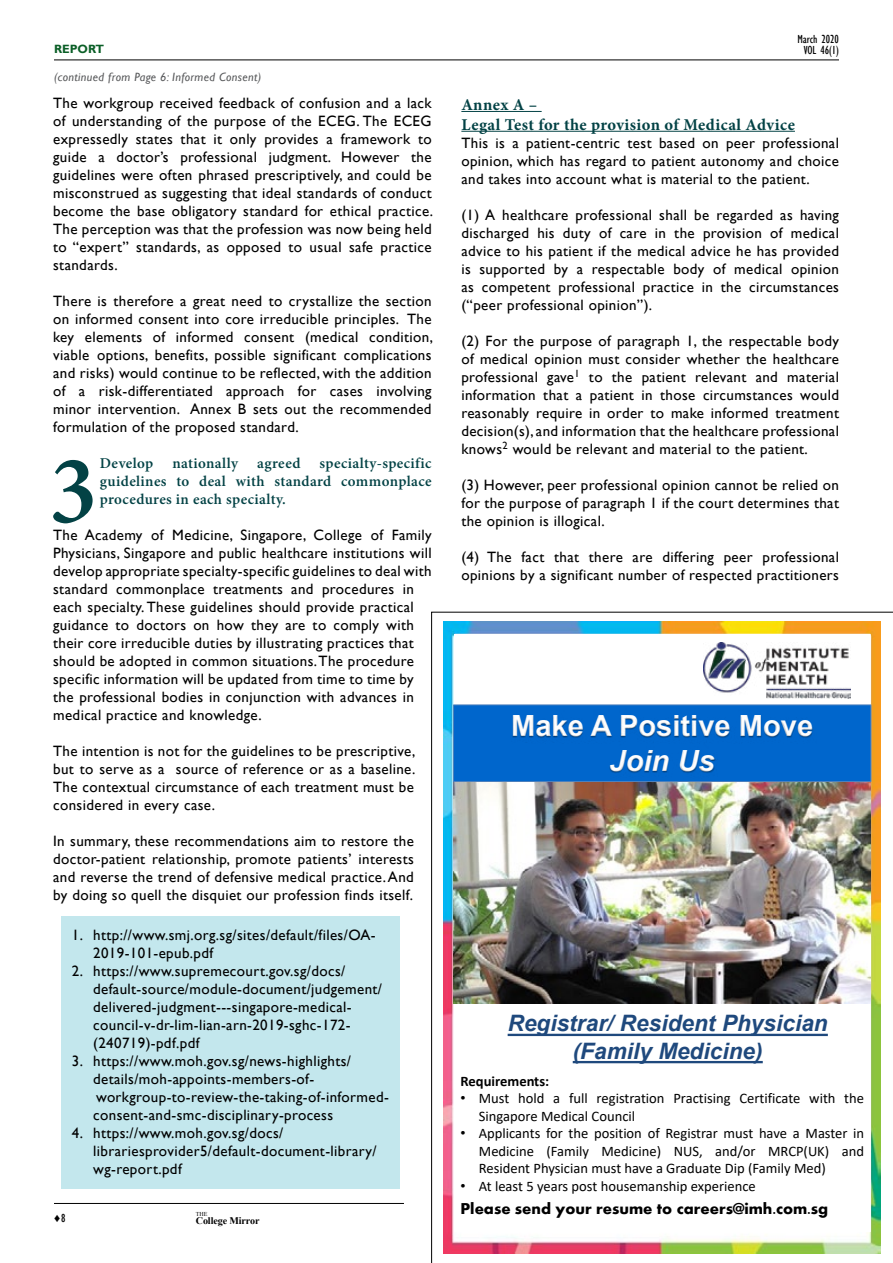
<style>
.page{position:relative;width:893px;height:1263px;background:#fff}
.page>*{position:absolute;margin:0;border:0;box-sizing:border-box;transform-origin:0 0}
.t1{font:600 98.1px "Minion Pro";color:#034245}
.t2{font:700 29.1px "Arial";color:#fff}
.t3{font:italic 700 29.1px "Arial";color:#fff}
.t4{font:italic 700 22.65px/27.2px "Arial";color:#1f497d;text-align:center}
.t5{font:700 16.5px/19.8px "Minion Pro";letter-spacing:.025em;color:#034245}
.t6{font:16.2px "Aharoni";color:#000}
.t7{font:15px/18px "Gill Sans";letter-spacing:.025em;color:#000;text-align:justify}
.t8{font:600 15px/18px "Minion Pro";letter-spacing:.025em;color:#034245;text-align:justify}
.t9{font:14.55px/17.5px "Calibri";color:#000}
.t10{font:700 14.55px "Calibri";color:#000}
.t11{font:italic 12px "Gill Sans";letter-spacing:.03em;color:#58595b}
.t12{font:condensed 12px/10.5px "Gill Sans";color:#000;text-align:center}
.t13{font:700 12px "Gill Sans";color:#0b5f27}
.t14{font:700 12px "Arial";color:#000}
.t15{font:700 10.05px "Times New Roman";letter-spacing:-.01em;color:#000}
.t16{font:6px "Times New Roman";color:#000}
.s1{font-family:"Gill Sans";font-weight:400;font-stretch:condensed}
.s2{font-family:"Arial"}
</style>
<div class="page">
<hr style="left:54px;top:60px;width:785px;height:1px;background:#000">
<hr style="left:54px;top:1203px;width:350px;height:1px;background:#000">
<div style="left:61px;top:916px;width:339px;height:272px;background:#c3e7ed"></div>
<svg style="left:431px;top:612px;width:462px;height:651px"></svg>
<img style="left:444px;top:622px;width:437px;height:631px">
<div style="left:455px;top:635px;width:415px;height:596px;background:#fff"></div>
<svg style="left:508px;top:1034px;width:320px;height:2px"></svg>
<svg style="left:573px;top:1061px;width:190px;height:2px"></svg>
<img style="left:703px;top:642px;width:147px;height:57px">
<img style="left:453px;top:782px;width:418px;height:221px">
<div style="left:453px;top:705px;width:418px;height:76px;background:#06c"></div>
<div style="left:453px;top:705px;width:418px;height:77px;border:1px solid #4f81bd"></div>
<img style="left:493px;top:704px;width:338px;height:34px">
<img style="left:592px;top:734px;width:140px;height:61px">
<hr style="left:461px;top:111px;width:81px;height:1px;background:#034245">
<hr style="left:461px;top:131px;width:334px;height:1px;background:#034245">
<p class="t13" style="left:54px;top:42px;width:52px">REPORT</p>
<p class="t11" style="left:54px;top:70px;width:209px">(continued from Page 6: Informed Consent)</p>
<p class="t7" style="left:53px;top:94px;width:381px">The workgroup received feedback of confusion and a lack of understanding of the purpose of the ECEG. The ECEG expressedly states that it only provides a framework to guide a doctor’s professional judgment. However the guidelines were often phrased prescriptively, and could be misconstrued as suggesting that ideal standards of conduct become the base obligatory standard for ethical practice.<br>The perception was that the profession was now being held to “expert” standards, as opposed to usual safe practice standards.</p>
<p class="t7" style="left:53px;top:292px;width:381px">There is therefore a great need to crystallize the section on informed consent into core irreducible principles. The key elements of informed consent (medical condition, viable options, benefits, possible significant complications and risks) would continue to be reflected, with the addition of a risk-differentiated approach for cases involving minor intervention. Annex B sets out the recommended formulation of the proposed standard.</p>
<h1 class="t1" style="left:49px;top:423px;width:50px">3</h1>
<p class="t8" style="left:100px;top:454px;width:55px">Develop</p>
<p class="t8" style="left:172px;top:454px;width:67px">nationally</p>
<p class="t8" style="left:257px;top:454px;width:45px">agreed</p>
<p class="t8" style="left:100px;top:454px;width:333px;text-indent:220px">specialty-specific guidelines to deal with standard commonplace procedures in each specialty.</p>
<p class="t7" style="left:53px;top:526px;width:380px;text-align:left">The Academy of Medicine, Singapore, College of Family Physicians, Singapore and public healthcare institutions will develop appropriate specialty-specific guidelines to deal with standard commonplace treatments and procedures in each specialty. These guidelines should provide practical guidance to doctors on how they are to comply with their core irreducible duties by illustrating practices that should be adopted in common situations. The procedure specific information will be updated from time to time by the professional bodies in conjunction with advances in medical practice and knowledge.</p>
<p class="t7" style="left:53px;top:742px;width:364px">The intention is not for the guidelines to be prescriptive, but to serve as a source of reference or as a baseline.<br>The contextual circumstance of each treatment must be considered in every case.</p>
<p class="t7" style="left:53px;top:832px;width:362px">In summary, these recommendations aim to restore the doctor-patient relationship, promote patients’ interests and reverse the trend of defensive medical practice. And by doing so quell the disquiet our profession finds itself.</p>
<p class="t7" style="left:93px;top:926px;width:284px;text-indent:-21px">1. http://www.smj.org.sg/sites/default/files/OA-<br>2019-101-epub.pdf</p>
<p class="t7" style="left:93px;top:962px;width:290px;text-align:left;text-indent:-21px">2. https://www.supremecourt.gov.sg/docs/ default-source/module-document/judgement/ delivered-judgment---singapore-medical&shy;council-v-dr-lim-lian-arn-2019-sghc-172- (240719)-pdf.pdf</p>
<p class="t7" style="left:93px;top:1052px;width:297px;text-align:left;text-indent:-21px">3. https://www.moh.gov.sg/news-highlights/ details/moh-appoints-members-of&shy;workgroup-to-review-the-taking-of-informed&shy;consent-and-smc-disciplinary-process</p>
<p class="t7" style="left:93px;top:1124px;width:285px;text-align:left;text-indent:-21px">4. https://www.moh.gov.sg/docs/ librariesprovider5/default-document-library/ wg-report.pdf</p>
<p class="t14" style="left:54px;top:1210px;width:13px">♦<span class="s1">8</span></p>
<p class="t16" style="left:196px;top:1210px;width:13px">THE</p>
<p class="t15" style="left:196px;top:1214px;width:65px">College Mirror</p>
<p class="t12" style="left:797px;top:34px;width:43px">March 2020<br>VOL 46(1)</p>
<p class="t5" style="left:461px;top:94px;width:335px">Annex A –<br>Legal Test for the provision of Medical Advice</p>
<p class="t7" style="left:461px;top:134px;width:379px">This is a patient-centric test based on peer professional opinion, which has regard to patient autonomy and choice and takes into account what is material to the patient.</p>
<p class="t7" style="left:461px;top:206px;width:379px">(1) A healthcare professional shall be regarded as having discharged his duty of care in the provision of medical advice to his patient if the medical advice he has provided is supported by a respectable body of medical opinion as competent professional practice in the circumstances (“peer professional opinion”).</p>
<p class="t7" style="left:461px;top:332px;width:379px">(2) For the purpose of paragraph 1, the respectable body of medical opinion must consider whether the healthcare professional gave<sup>1</sup> to the patient relevant and material information that a patient in those circumstances would reasonably require in order to make informed treatment decision(s), and information that the healthcare professional knows<sup>2</sup> would be relevant and material to the patient.</p>
<p class="t7" style="left:461px;top:476px;width:379px">(3) However, peer professional opinion cannot be relied on for the purpose of paragraph 1 if the court determines that the opinion is illogical.</p>
<p class="t7" style="left:461px;top:548px;width:379px">(4) The fact that there are differing peer professional opinions by a significant number of respected practitioners</p>
<h2 class="t2" style="left:511px;top:706px;width:304px">Make A Positive Move</h2>
<h2 class="t3" style="left:609px;top:741px;width:107px">Join Us</h2>
<h3 class="t4" style="left:508px;top:1010px;width:322px">Registrar/ Resident Physician (Family Medicine)</h3>
<p class="t10" style="left:461px;top:1071px;width:90px">Requirements:</p>
<p class="t9" style="left:479px;top:1089px;width:387px;text-indent:-18px"><span class="s2">•</span> Must hold a full registration Practising Certificate with the<br>Singapore Medical Council</p>
<p class="t9" style="left:479px;top:1124px;width:387px;text-align:justify;text-indent:-18px"><span class="s2">•</span> Applicants for the position of Registrar must have a Master in Medicine (Family Medicine) NUS, and/or MRCP(UK) and Resident Physician must have a Graduate Dip (Family Med)</p>
<p class="t9" style="left:461px;top:1177px;width:297px"><span class="s2">•</span> At least 5 years post housemanship experience</p>
<p class="t6" style="left:461px;top:1199px;width:369px">Please send your resume to careers@imh.com.sg</p>
</div>
